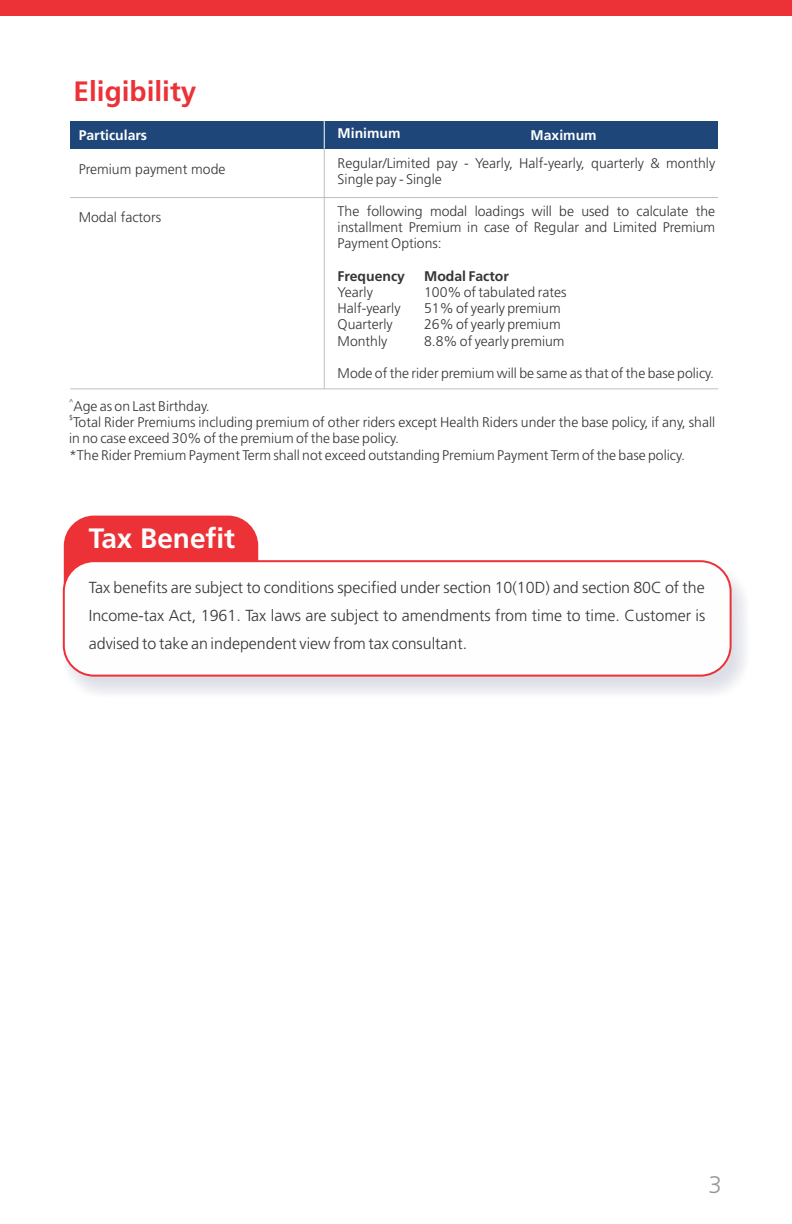
<style>
.page{position:relative;width:792px;height:1224px;background:#fff}
.page>*{position:absolute;margin:0;border:0;box-sizing:border-box;transform-origin:0 0}
.t1{font:700 28px "Frutiger";color:#ed3237}
.t2{font:700 28px "Frutiger";color:#fefefe}
.t3{font:300 24px "Frutiger";color:#96989a}
.t4{font:300 16px/27.8px "Frutiger";color:#373435;text-align:justify}
.t5{font:300 14px/16.2px "Frutiger";color:#373435}
.t6{font:700 14px "Frutiger";color:#fefefe}
.t7{font:700 14px "Frutiger";color:#373435}
.t8{font:300 7px "Frutiger";color:#373435}
</style>
<div class="page">
<div style="left:0;top:0;width:792px;height:15px;background:#ed3237"></div>
<div style="left:64px;top:516px;width:194px;height:108px;background:#ed3237;border-radius:30px"></div>
<svg style="left:63px;top:567px;width:683px;height:127px;fill:#e6e7ed"></svg>
<div style="left:63px;top:560px;width:669px;height:117px;background:#fefefe;border:2px solid #ed3237;border-radius:30px"></div>
<div style="left:70px;top:121px;width:648px;height:27px;background:#1e4679"></div>
<hr style="left:324px;top:148px;width:1px;height:241px;background:#bdbfc1">
<svg style="left:324px;top:121px;width:1px;height:27px"></svg>
<hr style="left:70px;top:197px;width:648px;height:1px;background:#bdbfc1">
<hr style="left:70px;top:388px;width:648px;height:1px;background:#bdbfc1">
<h1 class="t1" style="left:74px;top:79px;width:124px">Eligibility</h1>
<p class="t6" style="left:79px;top:129px;width:70px">Particulars</p>
<p class="t6" style="left:338px;top:127px;width:64px">Minimum</p>
<p class="t5" style="left:338px;top:156px;width:379px">Regular/Limited pay - Yearly, Half-yearly, quarterly &amp; monthly<br>Single pay - Single</p>
<p class="t6" style="left:531px;top:129px;width:68px">Maximum</p>
<p class="t5" style="left:79px;top:162px;width:148px">Premium payment mode</p>
<p class="t5" style="left:79px;top:210px;width:84px">Modal factors</p>
<p class="t5" style="left:338px;top:204px;width:379px;text-align:justify">The following modal loadings will be used to calculate the installment Premium in case of Regular and Limited Premium Payment Options:</p>
<p class="t7" style="left:338px;top:270px;width:69px">Frequency</p>
<p class="t7" style="left:424px;top:270px;width:86px">Modal Factor</p>
<p class="t5" style="left:338px;top:285px;width:37px">Yearly</p>
<p class="t5" style="left:424px;top:285px;width:144px">100% of tabulated rates</p>
<p class="t5" style="left:338px;top:302px;width:64px">Half-yearly</p>
<p class="t5" style="left:424px;top:302px;width:138px">51% of yearly premium</p>
<p class="t5" style="left:338px;top:318px;width:57px">Quarterly</p>
<p class="t5" style="left:424px;top:318px;width:138px">26% of yearly premium</p>
<p class="t5" style="left:338px;top:334px;width:51px">Monthly</p>
<p class="t5" style="left:424px;top:334px;width:142px">8.8% of yearly premium</p>
<p class="t5" style="left:338px;top:367px;width:378px">Mode of the rider premium will be same as that of the base policy.</p>
<p class="t8" style="left:69px;top:399px;width:6px">^</p>
<p class="t5" style="left:73px;top:399px;width:138px">Age as on Last Birthday.</p>
<p class="t8" style="left:69px;top:415px;width:5px">$</p>
<p class="t5" style="left:69px;top:416px;width:648px">Total Rider Premiums including premium of other riders except Health Riders under the base policy, if any, shall in no case exceed 30% of the premium of the base policy.<br>*The Rider Premium Payment Term shall not exceed outstanding Premium Payment Term of the base policy.</p>
<h1 class="t2" style="left:89px;top:527px;width:148px">Tax Benefit</h1>
<p class="t4" style="left:89px;top:575px;width:618px">Tax benefits are subject to conditions specified under section 10(10D) and section 80C of the Income-tax Act, 1961. Tax laws are subject to amendments from time to time. Customer is advised to take an independent view from tax consultant.</p>
<h2 class="t3" style="left:709px;top:1175px;width:15px">3</h2>
</div>
